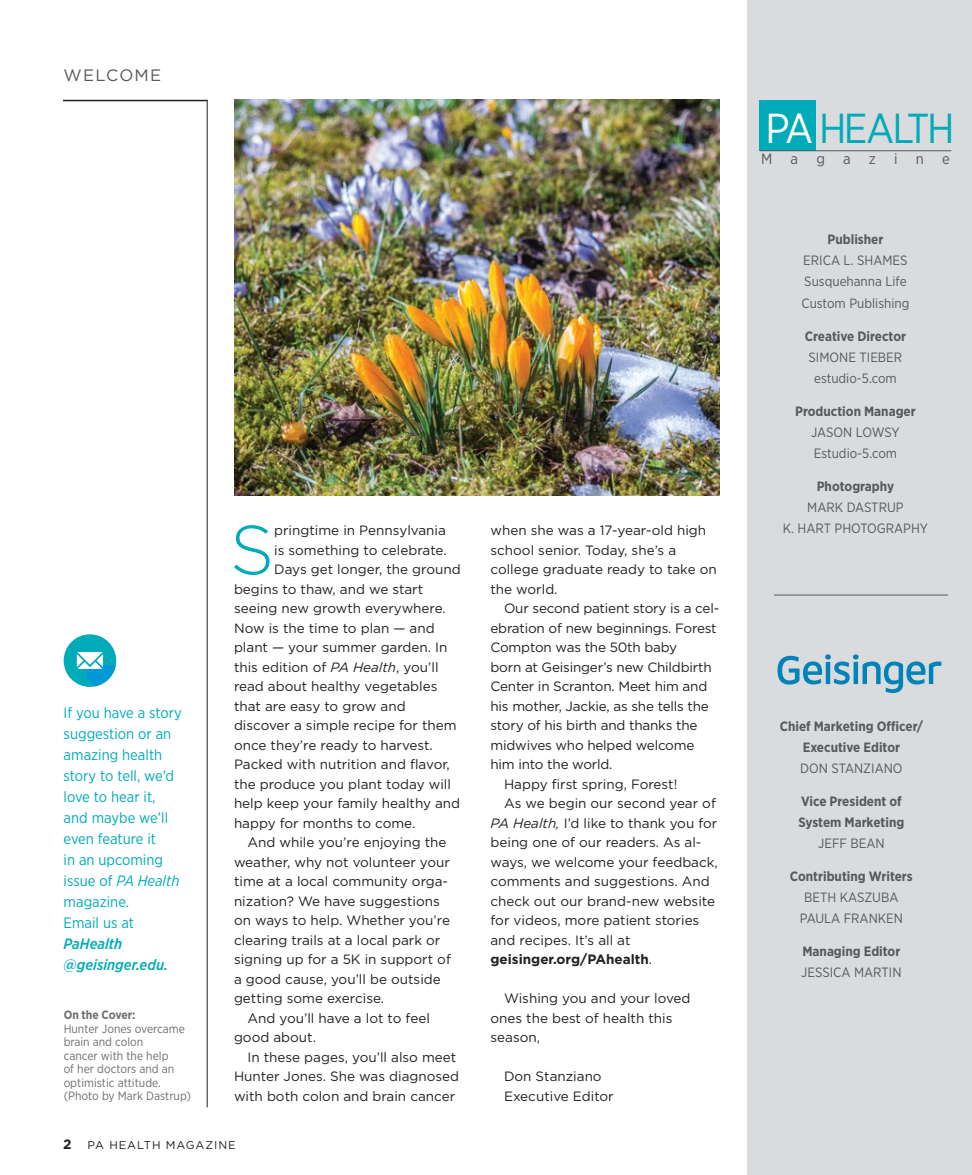
<style>
.page{position:relative;width:972px;height:1175px;background:#fff}
.page>*{position:absolute;margin:0;border:0;box-sizing:border-box;transform-origin:0 0}
.t1{font:300 69.15px "Gotham";color:#00abb9}
.t2{font:41.85px "Gotham Narrow";letter-spacing:-.06em;color:#00abb9}
.t3{font:16.5px "Gotham";letter-spacing:.075em;color:#58595b}
.t4{font:15px/21px "Gotham Narrow";color:#00abb9}
.t5{font:italic 500 15px/21px "Gotham Narrow";color:#00abb9}
.t6{font:15px "Gotham Narrow";letter-spacing:1.215em;color:#58595b}
.t7{font:13.5px/19.5px "Gotham";color:#231f20}
.t8{font:13.5px/21px "Gotham Narrow";color:#58595b;text-align:center}
.t9{font:700 13.5px/21px "Gotham Narrow";color:#58595b;text-align:center}
.t10{font:700 13.5px "Gotham";color:#231f20}
.t11{font:12px/13.5px "Gotham Narrow";color:#6d6e71}
.t12{font:700 12px "Gotham Narrow";color:#6d6e71}
.t13{font:11.25px "Gotham";letter-spacing:.08em;color:#231f20}
.s1{font-style:italic}
.s2{font-weight:700;font-size:13.5px}
.s3{font-weight:400}
.s4{color:#fff}
</style>
<div class="page">
<hr style="left:63px;top:100px;width:144px;height:1px;background:#231f20">
<hr style="left:207px;top:100px;width:1px;height:1007px;background:#231f20">
<img style="left:234px;top:99px;width:486px;height:396px">
<div style="left:64px;top:634px;width:52px;height:53px;background:#00abb9;border-radius:50%"></div>
<svg style="left:87px;top:665px;width:29px;height:21px"></svg>
<svg style="left:77px;top:652px;width:26px;height:17px"></svg>
<div style="left:747px;top:0;width:225px;height:1174px;background:#dadbdc"></div>
<div style="left:760px;top:100px;width:56px;height:51px;background:#00abb9"></div>
<hr style="left:760px;top:150px;width:191px;height:1px;background:#58595b">
<hr style="left:774px;top:594px;width:174px;height:1px;background:#58595b">
<svg style="left:777px;top:654px;width:165px;height:39px"></svg>
<p class="t3" style="left:64px;top:64px;width:99px">WELCOME</p>
<h1 class="t1" style="left:230px;top:506px;width:46px">S</h1>
<p class="t7" style="left:274px;top:520px;width:173px">pringtime in Pennsylvania</p>
<p class="t7" style="left:274px;top:540px;width:174px">is something to celebrate.</p>
<p class="t7" style="left:274px;top:559px;width:188px">Days get longer, the ground</p>
<p class="t7" style="left:234px;top:579px;width:191px">begins to thaw, and we start</p>
<p class="t7" style="left:234px;top:598px;width:213px">seeing new growth everywhere.</p>
<p class="t7" style="left:234px;top:618px;width:202px">Now is the time to plan — and</p>
<p class="t7" style="left:234px;top:637px;width:215px">plant — your summer garden. In</p>
<p class="t7" style="left:234px;top:657px;width:206px">this edition of <span class="s1">PA Health</span>, you’ll</p>
<p class="t7" style="left:234px;top:676px;width:205px">read about healthy vegetables</p>
<p class="t7" style="left:234px;top:696px;width:173px">that are easy to grow and</p>
<p class="t7" style="left:234px;top:715px;width:224px">discover a simple recipe for them</p>
<p class="t7" style="left:234px;top:735px;width:200px">once they’re ready to harvest.</p>
<p class="t7" style="left:234px;top:754px;width:217px">Packed with nutrition and flavor,</p>
<p class="t7" style="left:234px;top:774px;width:219px">the produce you plant today will</p>
<p class="t7" style="left:234px;top:793px;width:228px">help keep your family healthy and</p>
<p class="t7" style="left:234px;top:813px;width:183px">happy for months to come.</p>
<p class="t7" style="left:248px;top:832px;width:201px">And while you’re enjoying the</p>
<p class="t7" style="left:234px;top:852px;width:217px">weather, why not volunteer your</p>
<p class="t7" style="left:234px;top:871px;width:216px">time at a local community orga-</p>
<p class="t7" style="left:234px;top:891px;width:207px">nization? We have suggestions</p>
<p class="t7" style="left:234px;top:910px;width:218px">on ways to help. Whether you’re</p>
<p class="t7" style="left:234px;top:930px;width:208px">clearing trails at a local park or</p>
<p class="t7" style="left:234px;top:949px;width:218px">signing up for a 5K in support of</p>
<p class="t7" style="left:234px;top:969px;width:208px">a good cause, you’ll be outside</p>
<p class="t7" style="left:234px;top:988px;width:152px">getting some exercise.</p>
<p class="t7" style="left:248px;top:1008px;width:184px">And you’ll have a lot to feel</p>
<p class="t7" style="left:234px;top:1027px;width:83px">good about.</p>
<p class="t7" style="left:248px;top:1047px;width:210px">In these pages, you’ll also meet</p>
<p class="t7" style="left:234px;top:1066px;width:227px">Hunter Jones. She was diagnosed</p>
<p class="t7" style="left:234px;top:1086px;width:223px">with both colon and brain cancer</p>
<p class="t4" style="left:64px;top:702px;width:120px">If you have a story suggestion or an amazing health story to tell, we’d love to hear it, and maybe we’ll even feature it<br>in an upcoming issue of <span class="s1">PA Health </span>magazine.<br>Email us at</p>
<p class="t5" style="left:64px;top:933px;width:106px">PaHealth @geisinger.edu.</p>
<p class="t12" style="left:64px;top:1007px;width:73px">On the Cover:</p>
<p class="t11" style="left:64px;top:1021px;width:129px">Hunter Jones overcame brain and colon<br>cancer with the help<br>of her doctors and an optimistic attitude. (Photo by Mark Dastrup)</p>
<p class="t13" style="left:63px;top:1137px;width:174px"><span class="s2">2</span> PA HEALTH MAGAZINE</p>
<p class="t7" style="left:491px;top:520px;width:228px">when she was a 17-year-old high school senior. Today, she’s a college graduate ready to take on the world.</p>
<p class="t7" style="left:504px;top:598px;width:217px">Our second patient story is a cel-</p>
<p class="t7" style="left:491px;top:618px;width:228px">ebration of new beginnings. Forest</p>
<p class="t7" style="left:491px;top:637px;width:188px">Compton was the 50th baby</p>
<p class="t7" style="left:491px;top:657px;width:223px">born at Geisinger’s new Childbirth</p>
<p class="t7" style="left:491px;top:676px;width:218px">Center in Scranton. Meet him and</p>
<p class="t7" style="left:491px;top:696px;width:220px">his mother, Jackie, as she tells the</p>
<p class="t7" style="left:491px;top:715px;width:209px">story of his birth and thanks the</p>
<p class="t7" style="left:491px;top:734px;width:205px">midwives who helped welcome</p>
<p class="t7" style="left:491px;top:754px;width:124px">him into the world.</p>
<p class="t7" style="left:504px;top:773px;width:175px">Happy first spring, Forest!</p>
<p class="t7" style="left:504px;top:793px;width:214px">As we begin our second year of</p>
<p class="t7" style="left:491px;top:812px;width:228px"><span class="s1">PA Health,</span> I’d like to thank you for</p>
<p class="t7" style="left:491px;top:832px;width:212px">being one of our readers. As al-</p>
<p class="t7" style="left:491px;top:851px;width:229px">ways, we welcome your feedback,</p>
<p class="t7" style="left:491px;top:871px;width:221px">comments and suggestions. And</p>
<p class="t7" style="left:491px;top:890px;width:226px">check out our brand-new website</p>
<p class="t7" style="left:491px;top:910px;width:210px">for videos, more patient stories</p>
<p class="t7" style="left:491px;top:929px;width:142px">and recipes. It’s all at</p>
<p class="t10" style="left:491px;top:950px;width:163px">geisinger.org/PAhealth<span class="s3">.</span></p>
<p class="t7" style="left:491px;top:988px;width:201px;text-indent:14px">Wishing you and your loved ones the best of health this season,</p>
<p class="t7" style="left:504px;top:1066px;width:111px">Don Stanziano<br>Executive Editor</p>
<h2 class="t2" style="left:765px;top:102px;width:191px"><span class="s4">PA</span> HEALTH</h2>
<p class="t6" style="left:761px;top:150px;width:190px">Magazine</p>
<p class="t9" style="left:828px;top:229px;width:57px">Publisher</p>
<p class="t8" style="left:801px;top:250px;width:110px;text-align:left">ERICA L. SHAMES<br>Susquehanna Life<br>Custom Publishing</p>
<p class="t9" style="left:805px;top:325px;width:103px">Creative Director</p>
<p class="t8" style="left:809px;top:346px;width:95px">SIMONE TIEBER estudio-5.com</p>
<p class="t9" style="left:795px;top:400px;width:122px">Production Manager</p>
<p class="t8" style="left:811px;top:421px;width:90px;text-align:left">JASON LOWSY<br>Estudio-5.com</p>
<p class="t9" style="left:817px;top:475px;width:79px">Photography</p>
<p class="t8" style="left:783px;top:496px;width:147px">MARK DASTRUP<br>K. HART PHOTOGRAPHY</p>
<p class="t9" style="left:780px;top:715px;width:145px">Chief Marketing Officer/<br>Executive Editor</p>
<p class="t8" style="left:800px;top:757px;width:104px">DON STANZIANO</p>
<p class="t9" style="left:798px;top:790px;width:108px;text-align:left">Vice President of<br>System Marketing</p>
<p class="t8" style="left:818px;top:832px;width:68px">JEFF BEAN</p>
<p class="t9" style="left:790px;top:865px;width:124px">Contributing Writers</p>
<p class="t8" style="left:800px;top:886px;width:105px">BETH KASZUBA<br>PAULA FRANKEN</p>
<p class="t9" style="left:802px;top:940px;width:99px">Managing Editor</p>
<p class="t8" style="left:801px;top:961px;width:102px">JESSICA MARTIN</p>
</div>
